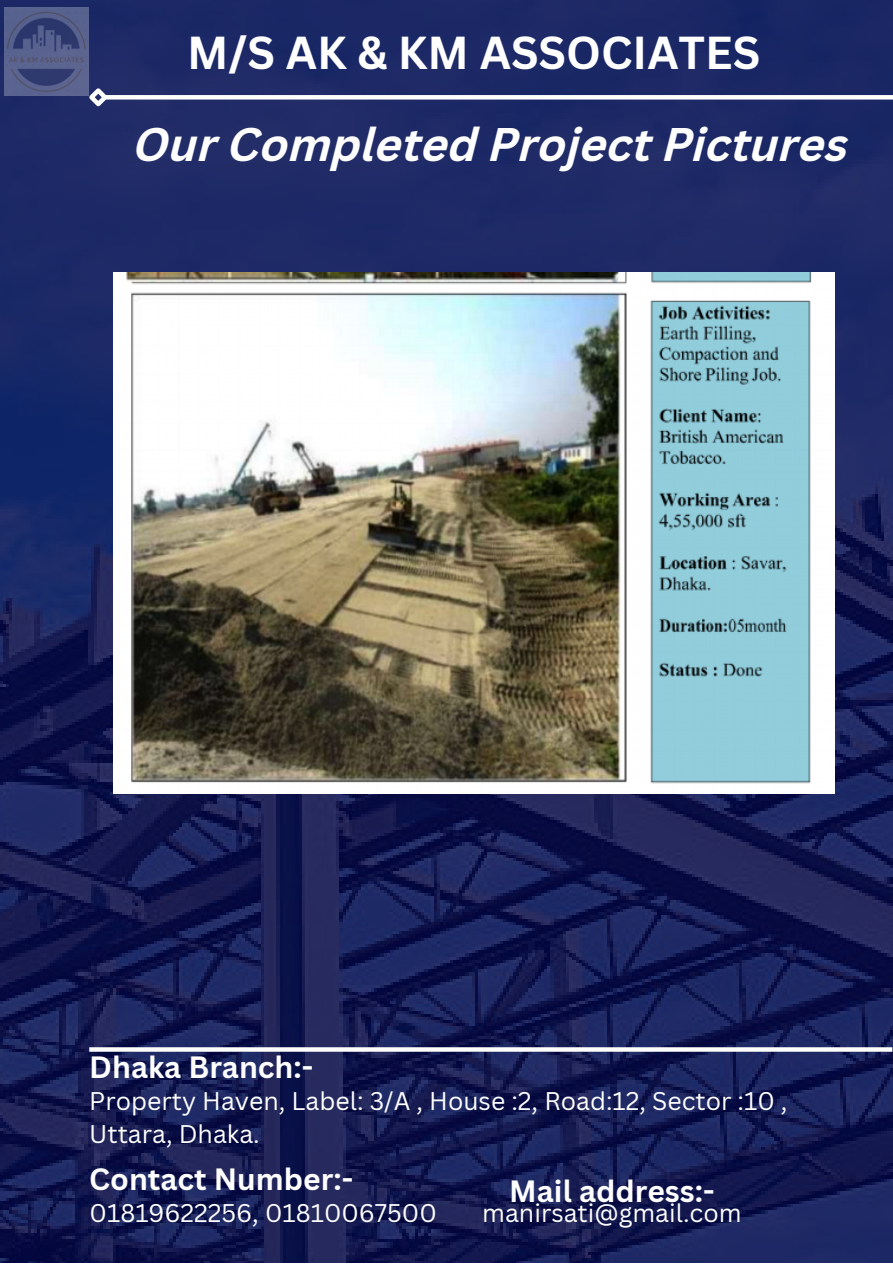
<style>
.page{position:relative;width:893px;height:1264px;background:#fff}
.page>*{position:absolute;margin:0;border:0;box-sizing:border-box;transform-origin:0 0}
.t1{font:italic 700 45.9px "Canva Sans";color:#fefefe}
.t2{font:700 45px "Canva Sans";color:#fefefe}
.t3{font:700 30px "Canva Sans";color:#fefefe}
.t4{font:24.9px/33.8px "Canva Sans";color:#fefefe}
</style>
<div class="page">
<img style="left:0;top:0;width:892px;height:1262px">
<img style="left:5px;top:8px;width:84px;height:87px">
<div style="left:104px;top:95px;width:788px;height:5px;background:#fefefe"></div>
<svg style="left:85px;top:84px;width:26px;height:26px"></svg>
<svg style="left:89px;top:1047px;width:803px;height:4px"></svg>
<img style="left:113px;top:273px;width:721px;height:520px">
<h2 class="t2" style="left:187px;top:21px;width:574px">M/S AK &amp; KM ASSOCIATES</h2>
<h1 class="t1" style="left:134px;top:126px;width:716px">Our Completed Project Pictures</h1>
<p class="t3" style="left:89px;top:1045px;width:225px">Dhaka Branch:-</p>
<p class="t4" style="left:89px;top:1083px;width:699px">Property Haven, Label: 3/A , House :2, Road:12, Sector :10 ,<br>Uttara, Dhaka.</p>
<p class="t3" style="left:89px;top:1158px;width:265px">Contact Number:-</p>
<p class="t4" style="left:90px;top:1195px;width:349px">01819622256, 01810067500</p>
<p class="t3" style="left:509px;top:1169px;width:207px">Mail address:-</p>
<p class="t4" style="left:482px;top:1195px;width:261px">manirsati@gmail.com</p>
</div>
